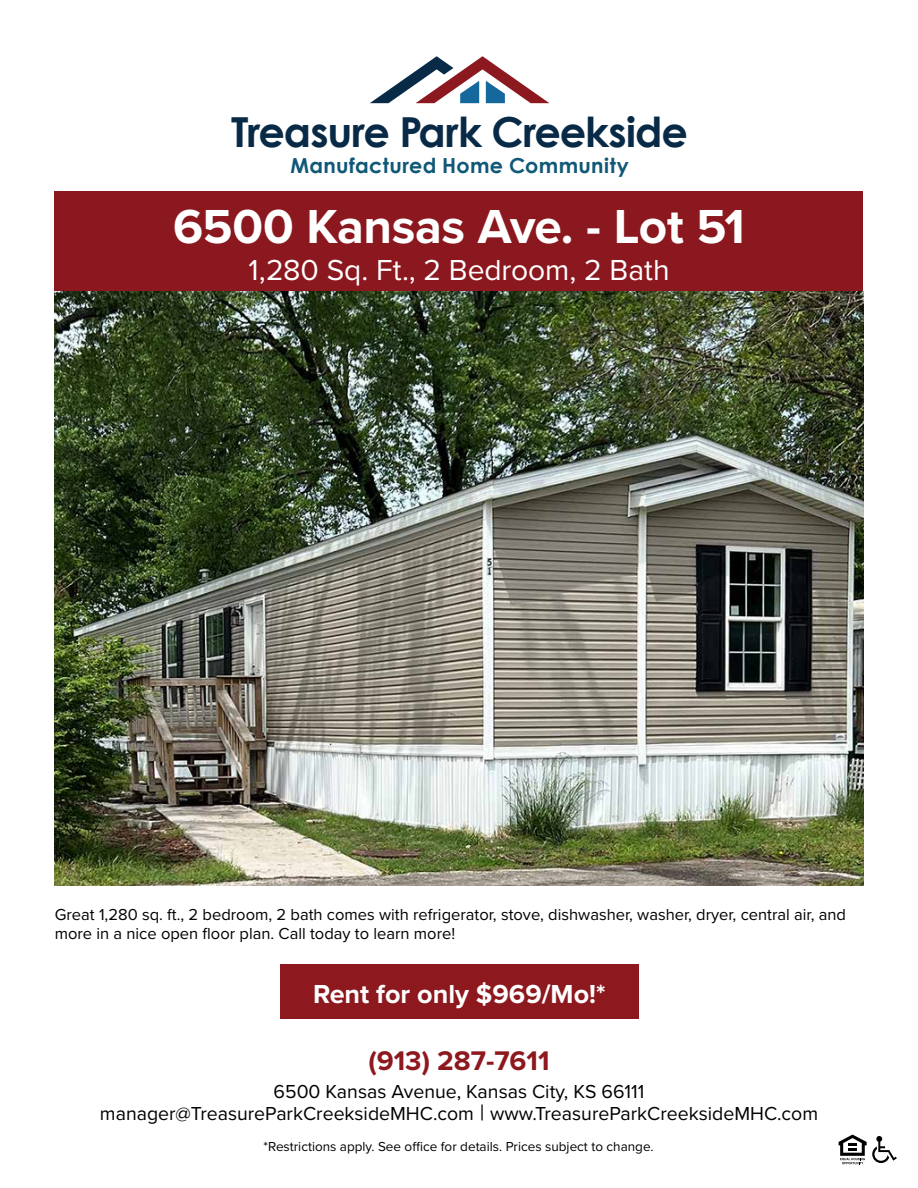
<style>
.page{position:relative;width:918px;height:1188px;background:#fff}
.page>*{position:absolute;margin:0;border:0;box-sizing:border-box;transform-origin:0 0}
.t1{font:700 49.5px "Proxima Nova";letter-spacing:-.01em;color:#fff}
.t2{font:700 41.4px "Century Gothic";letter-spacing:-.025em;color:#082a47}
.t3{font:30px "Proxima Nova";color:#fff}
.t4{font:700 27.9px "Proxima Nova";color:#8d191f}
.t5{font:700 27px "Proxima Nova";color:#fff}
.t6{font:700 20.7px "Century Gothic";letter-spacing:.015em;color:#105877}
.t7{font:19.5px/22.5px "Proxima Nova";color:#000;text-align:center}
.t8{font:16.5px/19.8px "Proxima Nova";color:#000}
.t9{font:13.5px "Proxima Nova";color:#000}
.s1{font-size:22.5px}
</style>
<div class="page">
<div style="left:55px;top:192px;width:808px;height:101px;background:#8c181f"></div>
<svg style="left:370px;top:56px;width:179px;height:47px"></svg>
<svg style="left:839px;top:1135px;width:58px;height:29px"></svg>
<div style="left:280px;top:965px;width:359px;height:54px;background:#8d191f"></div>
<img style="left:55px;top:292px;width:809px;height:594px">
<h2 class="t2" style="left:231px;top:100px;width:458px">Treasure Park Creekside</h2>
<p class="t6" style="left:290px;top:150px;width:340px">Manufactured Home Community</p>
<h1 class="t1" style="left:173px;top:190px;width:573px">6500 Kansas Ave. - Lot 51</h1>
<h3 class="t3" style="left:248px;top:248px;width:423px">1,280 Sq. Ft., 2 Bedroom, 2 Bath</h3>
<p class="t8" style="left:55px;top:903px;width:793px">Great 1,280 sq. ft., 2 bedroom, 2 bath comes with refrigerator, stove, dishwasher, washer, dryer, central air, and more in a nice open floor plan. Call today to learn more!</p>
<h3 class="t5" style="left:313px;top:973px;width:294px">Rent for only $969/Mo!*</h3>
<h3 class="t4" style="left:369px;top:1040px;width:183px">(913) 287-7611</h3>
<p class="t7" style="left:100px;top:1079px;width:720px">6500 Kansas Avenue, Kansas City, KS 66111 manager@TreasureParkCreeksideMHC.com <span class="s1">|</span> www.TreasureParkCreeksideMHC.com</p>
<p class="t9" style="left:264px;top:1136px;width:391px">*Restrictions apply. See office for details. Prices subject to change.</p>
</div>
